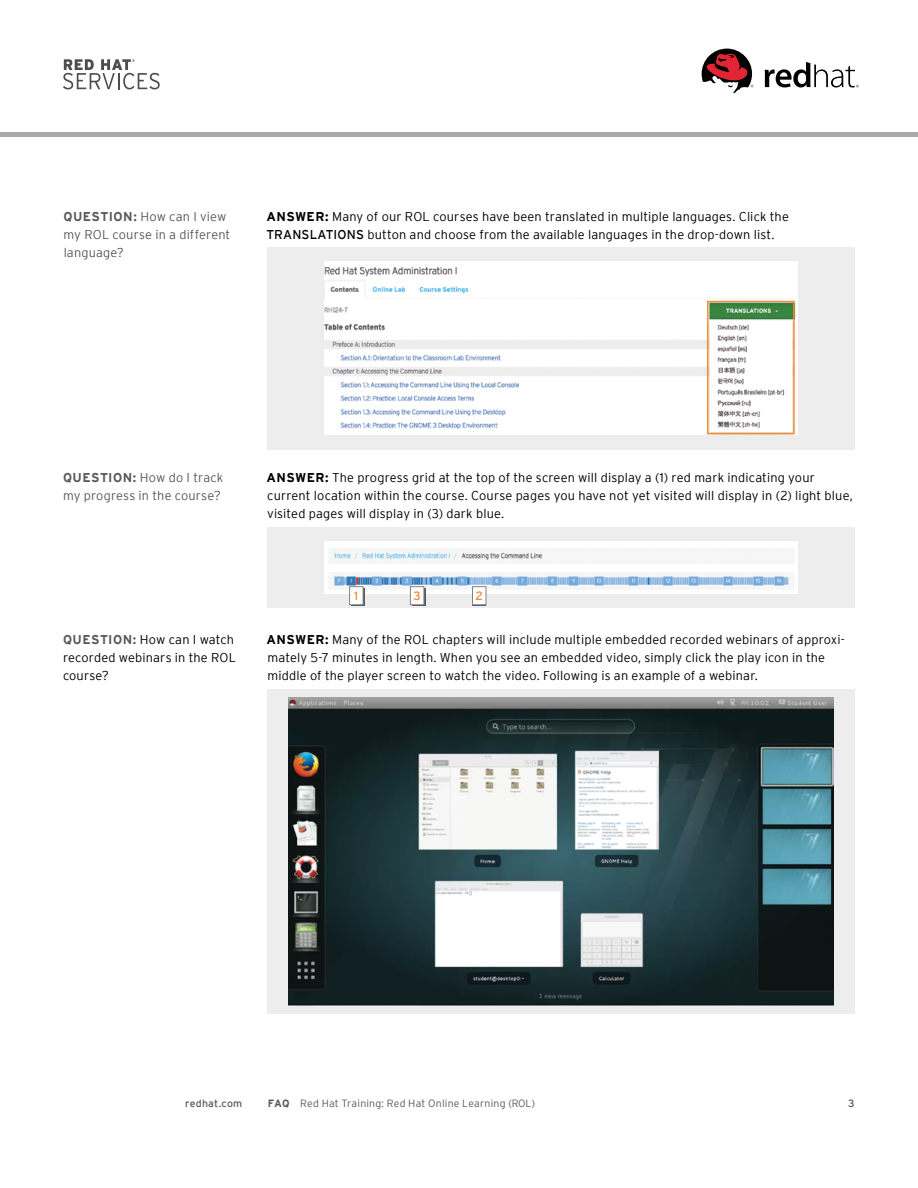
<style>
.page{position:relative;width:918px;height:1188px;background:#fff}
.page>*{position:absolute;margin:0;border:0;box-sizing:border-box;transform-origin:0 0}
.t1{font:300 12.75px/18px "Interstate";letter-spacing:.01em;color:#000}
.t2{font:300 12.75px/18px "Interstate";letter-spacing:.01em;color:#58595b}
.t3{font:12px "Interstate";color:#f68b33}
.t4{font:300 10.5px "Interstate";letter-spacing:.02em;color:#58595b}
.t5{font:10.5px "Interstate";letter-spacing:.02em;color:#58595b}
.s1{font-weight:700}
.s2{font-weight:400}
.s3{font-weight:700;color:#58595b}
</style>
<div class="page">
<div style="left:267px;top:247px;width:588px;height:202px;background:#ededee"></div>
<img style="left:324px;top:262px;width:474px;height:173px">
<div style="left:267px;top:527px;width:588px;height:81px;background:#ededee"></div>
<img style="left:324px;top:542px;width:474px;height:52px">
<div style="left:267px;top:689px;width:588px;height:325px;background:#ededee"></div>
<img style="left:288px;top:698px;width:546px;height:308px">
<div style="left:707px;top:301px;width:88px;height:133px;border:2px solid #f68b33"></div>
<div style="left:351px;top:588px;width:14px;height:18px;background:#6e7275"></div>
<div style="left:350px;top:587px;width:13px;height:18px;background:#fff"></div>
<div style="left:349px;top:586px;width:14px;height:19px;border:1px solid #808285"></div>
<div style="left:473px;top:588px;width:13px;height:18px;background:#5c6265"></div>
<div style="left:472px;top:587px;width:14px;height:18px;background:#fff"></div>
<div style="left:472px;top:586px;width:14px;height:19px;border:1px solid #808285"></div>
<div style="left:412px;top:588px;width:13px;height:18px;background:#656a6d"></div>
<div style="left:410px;top:587px;width:14px;height:18px;background:#fff"></div>
<div style="left:410px;top:586px;width:14px;height:19px;border:1px solid #808285"></div>
<svg style="left:765px;top:62px;width:94px;height:25px"></svg>
<svg style="left:702px;top:49px;width:51px;height:45px"></svg>
<svg style="left:63px;top:59px;width:97px;height:30px"></svg>
<hr style="left:0;top:133px;width:918px;height:4px;background:#a7a9ac">
<p class="t2" style="left:64px;top:207px;width:168px"><span class="s1">QUESTION:</span> How can I view my ROL course in a different language?</p>
<p class="t1" style="left:266px;top:207px;width:524px"><span class="s1">ANSWER:</span> Many of our ROL courses have been translated in multiple languages. Click the<br><span class="s2">TRANSLATIONS</span> button and choose from the available languages in the drop-down list.</p>
<p class="t2" style="left:63px;top:468px;width:162px"><span class="s1">QUESTION:</span> How do I track my progress in the course?</p>
<p class="t1" style="left:63px;top:630px;width:175px"><span class="s3">QUESTION:</span> How can I watch recorded webinars in the ROL course?</p>
<p class="t1" style="left:267px;top:468px;width:588px"><span class="s1">ANSWER:</span> The progress grid at the top of the screen will display a (1) red mark indicating your current location within the course. Course pages you have not yet visited will display in (2) light blue, visited pages will display in (3) dark blue.</p>
<p class="t3" style="left:354px;top:590px;width:6px">1</p>
<p class="t3" style="left:413px;top:590px;width:9px">3</p>
<p class="t3" style="left:475px;top:590px;width:9px">2</p>
<p class="t1" style="left:267px;top:630px;width:580px"><span class="s1">ANSWER:</span> Many of the ROL chapters will include multiple embedded recorded webinars of approxi&shy;mately 5-7 minutes in length. When you see an embedded video, simply click the play icon in the middle of the player screen to watch the video. Following is an example of a webinar.</p>
<p class="t5" style="left:185px;top:1097px;width:59px">redhat.com</p>
<p class="t4" style="left:268px;top:1097px;width:269px"><span class="s1">FAQ</span> Red Hat Training: Red Hat Online Learning (ROL)</p>
<p class="t5" style="left:848px;top:1097px;width:8px">3</p>
</div>
